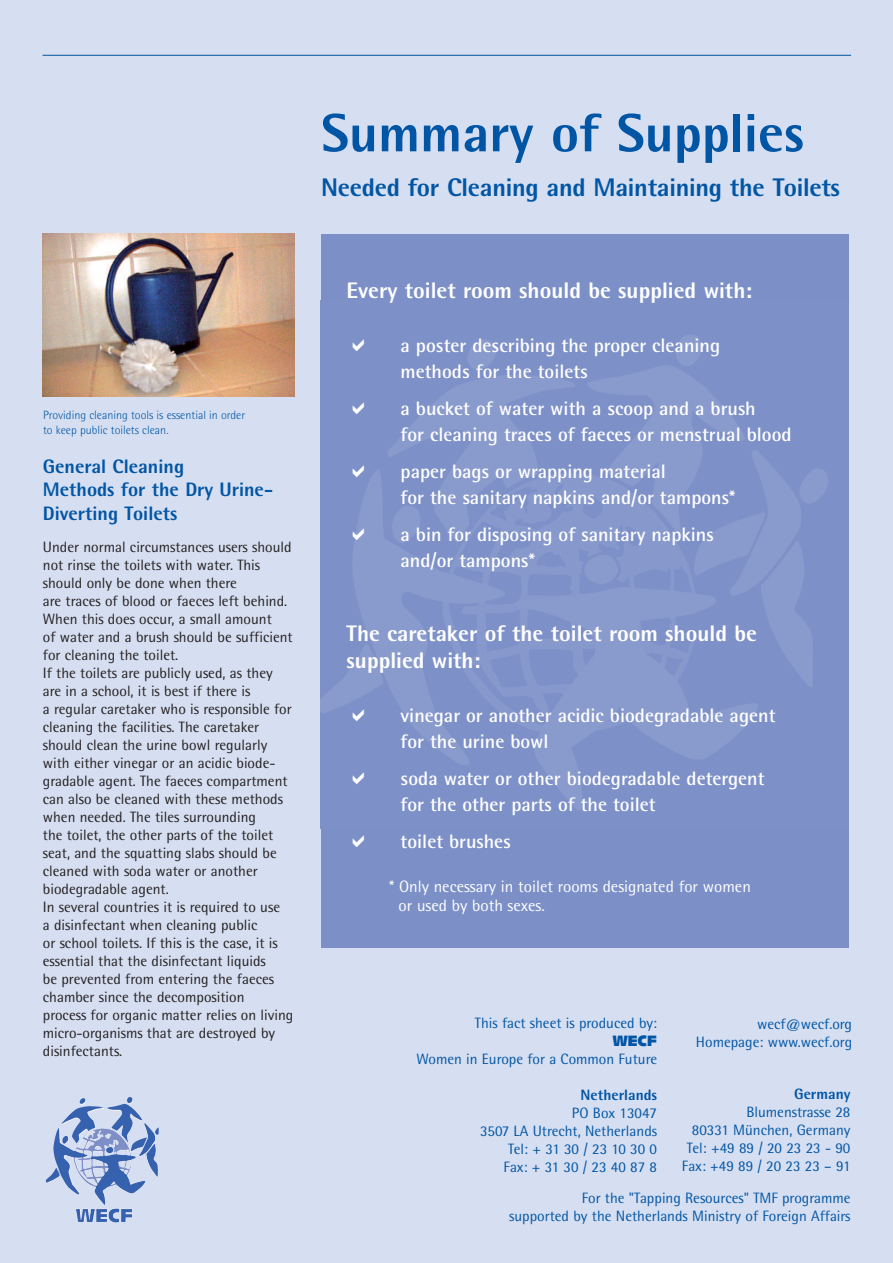
<style>
.page{position:relative;width:893px;height:1263px;background:#d6dff1}
.page>*{position:absolute;margin:0;border:0;box-sizing:border-box;transform-origin:0 0}
.t1{font:800 54px "Rotis Semi Sans";color:#0155a5}
.t2{font:800 25.5px "Rotis Semi Sans";letter-spacing:-.01em;color:#0155a5}
.t3{font:800 22.5px/27px "Rotis Semi Sans";color:#fff}
.t4{font:700 19.5px/25.5px "Rotis Semi Sans";color:#fff}
.t5{font:800 19.5px/23.4px "Rotis Semi Sans";color:#0155a5}
.t6{font:16.5px/19.8px "Rotis Semi Sans";color:#fff}
.t7{font:15px/18px "Rotis Semi Sans";color:#231f20}
.t8{font:15px/18px "Rotis Semi Sans";color:#0155a5;text-align:right}
.t9{font:800 15px "Rotis Semi Sans";color:#0155a5}
.t10{font:900 15px "Syntax";color:#0155a5}
.t11{font:300 12px/15px "Rotis Semi Sans";color:#0155a5}
</style>
<div class="page">
<div style="left:321px;top:234px;width:527px;height:713px;background:#7c90c7"></div>
<img style="left:321px;top:335px;width:507px;height:476px">
<img style="left:59px;top:1097px;width:100px;height:87px">
<img style="left:43px;top:234px;width:252px;height:163px">
<hr style="left:43px;top:55px;width:808px;height:1px;background:#0155a5">
<svg style="left:353px;top:339px;width:11px;height:12px"></svg>
<svg style="left:353px;top:402px;width:11px;height:12px"></svg>
<svg style="left:353px;top:465px;width:11px;height:12px"></svg>
<svg style="left:353px;top:528px;width:11px;height:12px"></svg>
<svg style="left:353px;top:709px;width:11px;height:12px"></svg>
<svg style="left:353px;top:772px;width:11px;height:12px"></svg>
<h1 class="t1" style="left:321px;top:114px;width:484px">Summary of Supplies</h1>
<h2 class="t2" style="left:321px;top:179px;width:520px">Needed for Cleaning and Maintaining the Toilets</h2>
<p class="t11" style="left:43px;top:409px;width:204px">Providing cleaning tools is essential in order to keep public toilets clean.</p>
<h3 class="t5" style="left:43px;top:456px;width:232px">General Cleaning<br>Methods for the Dry Urine-<br>Diverting Toilets</h3>
<p class="t7" style="left:43px;top:540px;width:252px">Under normal circumstances users should not rinse the toilets with water. This should only be done when there<br>are traces of blood or faeces left behind.<br>When this does occur, a small amount<br>of water and a brush should be sufficient for cleaning the toilet.<br>If the toilets are publicly used, as they are in a school, it is best if there is<br>a regular caretaker who is responsible for cleaning the facilities. The caretaker should clean the urine bowl regularly with either vinegar or an acidic biode&shy;gradable agent. The faeces compartment can also be cleaned with these methods when needed. The tiles surrounding<br>the toilet, the other parts of the toilet seat, and the squatting slabs should be cleaned with soda water or another biodegradable agent.<br>In several countries it is required to use<br>a disinfectant when cleaning public<br>or school toilets. If this is the case, it is essential that the disinfectant liquids<br>be prevented from entering the faeces chamber since the decomposition<br>process for organic matter relies on living micro-organisms that are destroyed by disinfectants.</p>
<h3 class="t3" style="left:347px;top:279px;width:407px">Every toilet room should be supplied with:</h3>
<h3 class="t4" style="left:401px;top:335px;width:321px">a poster describing the proper cleaning methods for the toilets</h3>
<h3 class="t4" style="left:401px;top:398px;width:392px">a bucket of water with a scoop and a brush<br>for cleaning traces of faeces or menstrual blood</h3>
<h3 class="t4" style="left:401px;top:461px;width:336px">paper bags or wrapping material<br>for the sanitary napkins and/or tampons*</h3>
<h3 class="t4" style="left:401px;top:524px;width:315px">a bin for disposing of sanitary napkins and/or tampons*</h3>
<h3 class="t3" style="left:347px;top:622px;width:412px">The caretaker of the toilet room should be supplied with:</h3>
<h3 class="t4" style="left:401px;top:705px;width:376px">vinegar or another acidic biodegradable agent for the urine bowl</h3>
<h3 class="t4" style="left:401px;top:768px;width:365px">soda water or other biodegradable detergent for the other parts of the toilet</h3>
<h3 class="t4" style="left:401px;top:831px;width:112px">toilet brushes</h3>
<p class="t6" style="left:399px;top:878px;width:354px;text-indent:-9px">* Only necessary in toilet rooms designated for women or used by both sexes.</p>
<p class="t8" style="left:475px;top:1015px;width:184px">This fact sheet is produced by:</p>
<p class="t10" style="left:613px;top:1034px;width:46px">WECF</p>
<p class="t8" style="left:416px;top:1051px;width:242px">Women in Europe for a Common Future</p>
<p class="t9" style="left:581px;top:1089px;width:78px">Netherlands</p>
<p class="t8" style="left:480px;top:1105px;width:179px">PO Box 13047<br>3507 LA Utrecht, Netherlands<br>Tel: + 31 30 / 23 10 30 0<br>Fax: + 31 30 / 23 40 87 8</p>
<p class="t8" style="left:696px;top:1016px;width:158px">wecf@wecf.org<br>Homepage: www.wecf.org</p>
<p class="t9" style="left:794px;top:1089px;width:58px">Germany</p>
<p class="t8" style="left:682px;top:1105px;width:170px">Blumenstrasse 28<br>80331 München, Germany<br>Tel: +49 89 / 20 23 23 - 90<br>Fax: +49 89 / 20 23 23 – 91</p>
<p class="t8" style="left:509px;top:1191px;width:343px">For the "Tapping Resources" TMF programme<br>supported by the Netherlands Ministry of Foreign Affairs</p>
</div>
